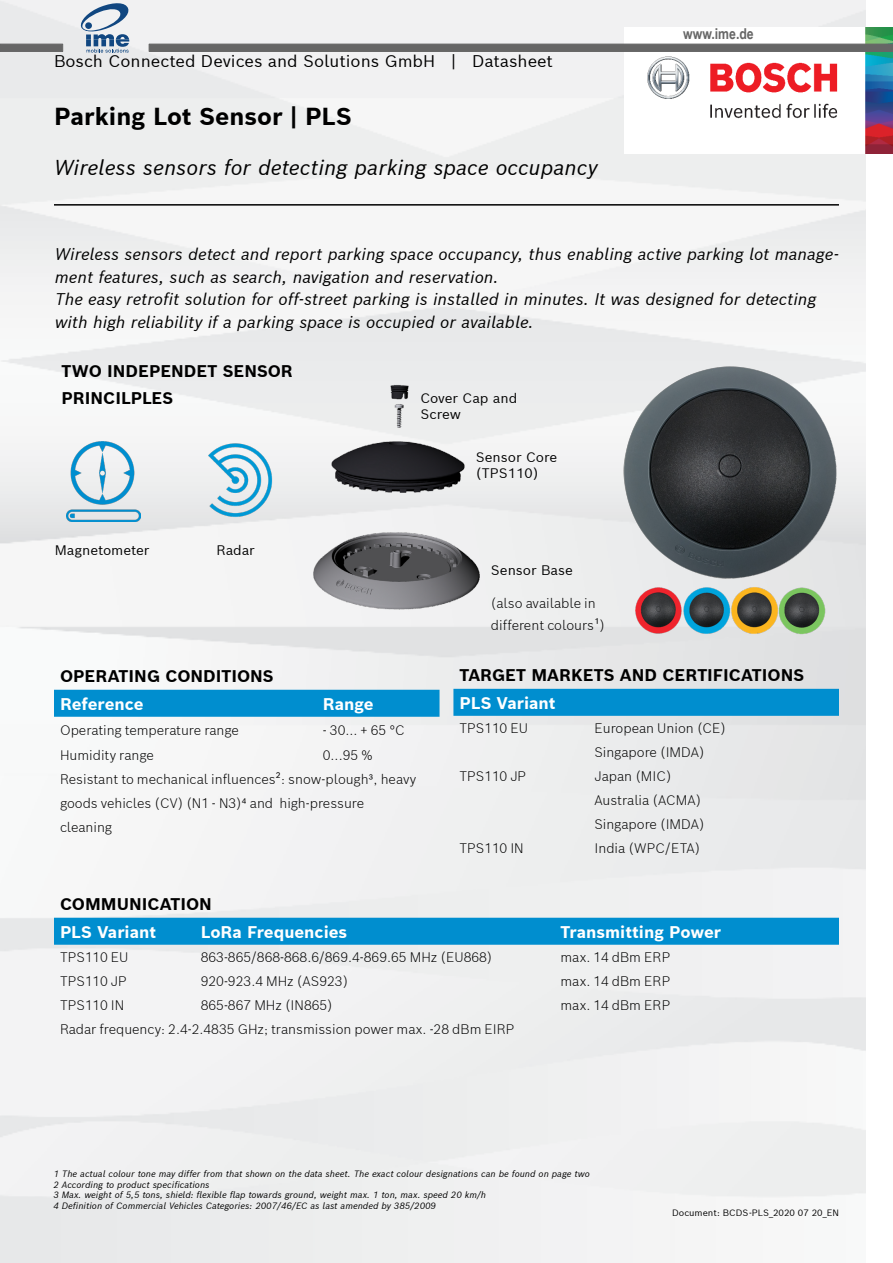
<style>
.page{position:relative;width:893px;height:1263px;background:#fff}
.page>*{position:absolute;margin:0;border:0;box-sizing:border-box;transform-origin:0 0}
.t1{font:700 24px "Bosch Sans";color:#000}
.t2{font:italic 21px "Bosch Sans";color:#000}
.t3{font:italic 16.5px/22.5px "Bosch Sans";color:#000}
.t4{font:700 16.5px/27.3px "Bosch Sans";color:#000}
.t5{font:700 16.5px "Bosch Sans";color:#fff}
.t6{font:16.5px "Bosch Sans";color:#000}
.t7{font:700 15px "Arial Narrow";color:#666}
.t8{font:300 13.5px/24px "Bosch Sans";color:#000}
.t9{font:13.5px/16.2px "Bosch Sans";color:#000}
.t10{font:italic 9px/10.5px "Bosch Sans";color:#000}
.t11{font:9px "Bosch Sans";color:#000}
</style>
<div class="page">
<img style="left:0;top:0;width:865px;height:1263px">
<img style="left:625px;top:28px;width:268px;height:126px">
<img style="left:66px;top:441px;width:74px;height:81px">
<hr style="left:54px;top:204px;width:785px;height:2px;background:#000">
<img style="left:187px;top:437px;width:97px;height:86px">
<img style="left:307px;top:376px;width:179px;height:248px">
<img style="left:623px;top:364px;width:215px;height:218px">
<img style="left:635px;top:586px;width:190px;height:50px">
<div style="left:54px;top:690px;width:386px;height:27px;background:#008ecf"></div>
<div style="left:453px;top:689px;width:386px;height:27px;background:#008ecf"></div>
<div style="left:54px;top:918px;width:785px;height:27px;background:#008ecf"></div>
<svg style="left:148px;top:43px;width:744px;height:9px;background:#707070"></svg>
<svg style="left:0;top:43px;width:63px;height:9px"></svg>
<svg style="left:81px;top:3px;width:48px;height:50px"></svg>
<p class="t6" style="left:54px;top:50px;width:500px">Bosch Connected Devices and Solutions GmbH | Datasheet</p>
<h1 class="t1" style="left:54px;top:100px;width:299px">Parking Lot Sensor | PLS</h1>
<h2 class="t2" style="left:54px;top:153px;width:545px">Wireless sensors for detecting parking space occupancy</h2>
<p class="t7" style="left:683px;top:25px;width:72px">www.ime.de</p>
<p class="t3" style="left:55px;top:242px;width:785px">Wireless sensors detect and report parking space occupancy, thus enabling active parking lot manage&shy;ment features, such as search, navigation and reservation.<br>The easy retrofit solution for off-street parking is installed in minutes. It was designed for detecting with high reliability if a parking space is occupied or available.</p>
<p class="t4" style="left:62px;top:357px;width:233px">TWO INDEPENDET SENSOR<br>PRINCILPLES</p>
<p class="t9" style="left:420px;top:389px;width:99px">Cover Cap and<br>Screw</p>
<p class="t9" style="left:476px;top:448px;width:83px">Sensor Core (TPS110)</p>
<p class="t9" style="left:55px;top:542px;width:96px">Magnetometer</p>
<p class="t9" style="left:217px;top:542px;width:40px">Radar</p>
<p class="t4" style="left:60px;top:662px;width:215px">OPERATING CONDITIONS</p>
<p class="t5" style="left:60px;top:693px;width:85px">Reference</p>
<p class="t5" style="left:323px;top:693px;width:52px">Range</p>
<p class="t8" style="left:60px;top:718px;width:180px">Operating temperature range</p>
<p class="t8" style="left:323px;top:718px;width:84px">- 30... + 65 °C</p>
<p class="t8" style="left:60px;top:742px;width:95px">Humidity range</p>
<p class="t8" style="left:60px;top:742px;width:358px;text-indent:263px">0...95 %<br>Resistant to mechanical influences²: snow-plough3, heavy goods vehicles (CV) (N1 - N3)4 and high-pressure cleaning</p>
<p class="t9" style="left:491px;top:562px;width:83px">Sensor Base</p>
<p class="t8" style="left:491px;top:591px;width:116px;line-height:22.5px">(also available in different colours¹)</p>
<p class="t4" style="left:459px;top:661px;width:346px">TARGET MARKETS AND CERTIFICATIONS</p>
<p class="t5" style="left:459px;top:692px;width:98px">PLS Variant</p>
<p class="t8" style="left:459px;top:716px;width:70px">TPS110 EU</p>
<p class="t8" style="left:594px;top:716px;width:133px">European Union (CE)<br>Singapore (IMDA)</p>
<p class="t8" style="left:459px;top:764px;width:68px">TPS110 JP</p>
<p class="t8" style="left:594px;top:764px;width:112px">Japan (MIC)<br>Australia (ACMA)<br>Singapore (IMDA)</p>
<p class="t8" style="left:459px;top:836px;width:66px">TPS110 IN</p>
<p class="t8" style="left:594px;top:836px;width:107px">India (WPC/ETA)</p>
<p class="t4" style="left:60px;top:890px;width:153px">COMMUNICATION</p>
<p class="t5" style="left:60px;top:921px;width:98px">PLS Variant</p>
<p class="t5" style="left:201px;top:921px;width:148px">LoRa Frequencies</p>
<p class="t5" style="left:560px;top:921px;width:162px">Transmitting Power</p>
<p class="t8" style="left:60px;top:945px;width:70px">TPS110 EU</p>
<p class="t8" style="left:201px;top:945px;width:293px">863-865/868-868.6/869.4-869.65 MHz (EU868)</p>
<p class="t8" style="left:560px;top:945px;width:111px">max. 14 dBm ERP</p>
<p class="t8" style="left:60px;top:969px;width:68px">TPS110 JP</p>
<p class="t8" style="left:201px;top:969px;width:149px">920-923.4 MHz (AS923)</p>
<p class="t8" style="left:560px;top:969px;width:111px">max. 14 dBm ERP</p>
<p class="t8" style="left:60px;top:993px;width:66px">TPS110 IN</p>
<p class="t8" style="left:201px;top:993px;width:134px">865-867 MHz (IN865)</p>
<p class="t8" style="left:560px;top:993px;width:111px">max. 14 dBm ERP</p>
<p class="t8" style="left:60px;top:1017px;width:456px">Radar frequency: 2.4-2.4835 GHz; transmission power max. -28 dBm EIRP</p>
<p class="t10" style="left:53px;top:1168px;width:538px">1 The actual colour tone may differ from that shown on the data sheet. The exact colour designations can be found on page two 2 According to product specifications<br>3 Max. weight of 5,5 tons, shield: flexible flap towards ground, weight max. 1 ton, max. speed 20 km/h<br>4 Definition of Commercial Vehicles Categories: 2007/46/EC as last amended by 385/2009</p>
<p class="t11" style="left:672px;top:1207px;width:168px">Document: BCDS-PLS_2020 07 20_EN</p>
</div>
